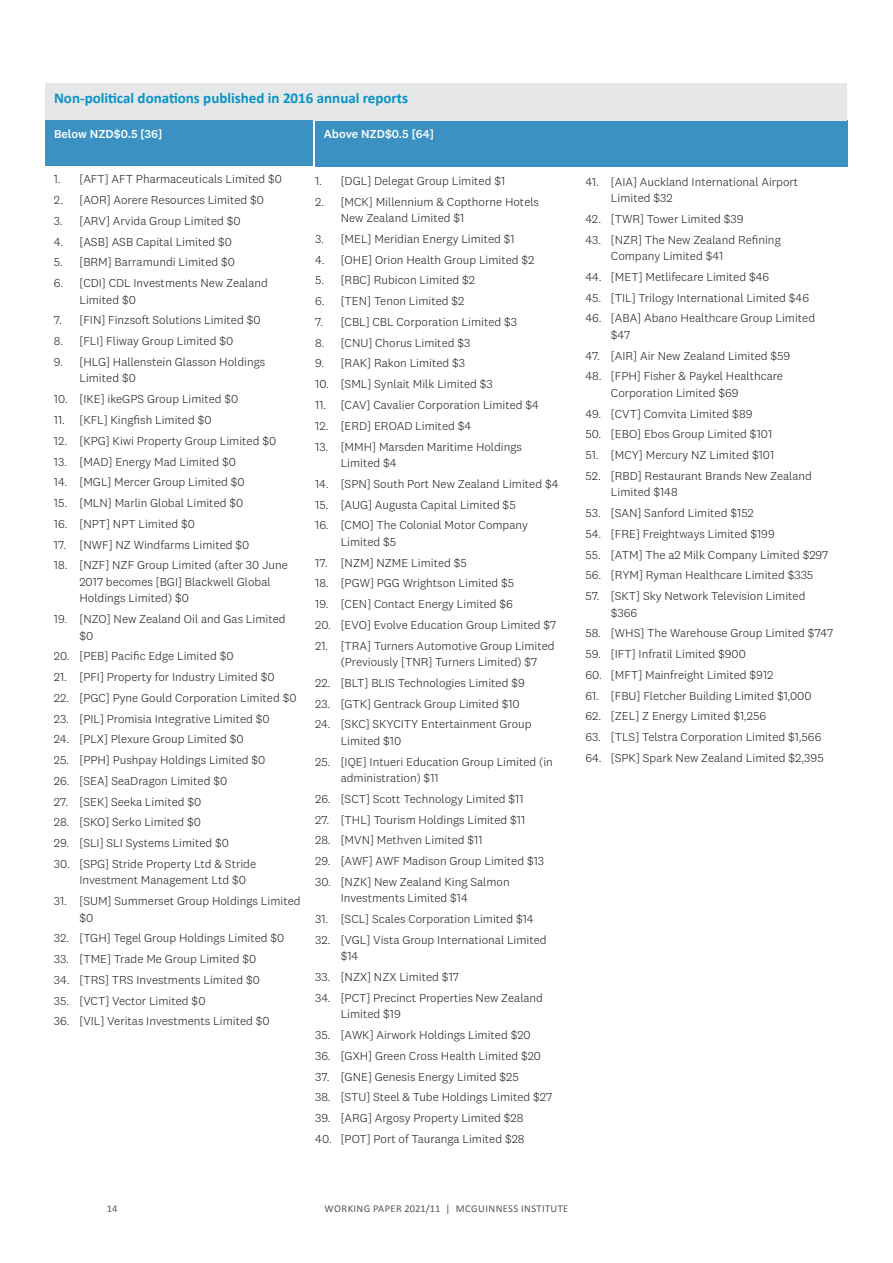
<style>
.page{position:relative;width:893px;height:1263px;background:#fff}
.page>*{position:absolute;margin:0;border:0;box-sizing:border-box;transform-origin:0 0}
.t1{font:700 15px "Calibri";color:#0792c5}
.t2{font:300 12px/16.5px "National 2";color:#231f20}
.t3{font:500 12px "National 2";color:#fff}
.t4{font:10.5px "Calibri";letter-spacing:.04em;color:#57585a}
</style>
<div class="page">
<div style="left:315px;top:120px;width:532px;height:46px;background:#3b92c2"></div>
<div style="left:46px;top:83px;width:801px;height:38px;background:#e6e7e9"></div>
<hr style="left:304px;top:120px;width:1px;height:87px;background:#fff">
<div style="left:46px;top:121px;width:267px;height:45px;background:#3b92c2"></div>
<p class="t1" style="left:54px;top:87px;width:356px">Non-political donations published in 2016 annual reports</p>
<p class="t3" style="left:54px;top:127px;width:110px">Below NZD$0.5 [36]</p>
<p class="t3" style="left:324px;top:126px;width:112px">Above NZD$0.5 [64]</p>
<p class="t2" style="left:54px;top:171px;width:230px">1. [AFT] AFT Pharmaceuticals Limited $0</p>
<p class="t2" style="left:54px;top:192px;width:212px">2. [AOR] Aorere Resources Limited $0</p>
<p class="t2" style="left:54px;top:212px;width:188px">3. [ARV] Arvida Group Limited $0</p>
<p class="t2" style="left:54px;top:233px;width:180px">4. [ASB] ASB Capital Limited $0</p>
<p class="t2" style="left:54px;top:254px;width:183px">5. [BRM] Barramundi Limited $0</p>
<p class="t2" style="left:79px;top:275px;width:190px;text-indent:-26px">6. [CDI] CDL Investments New Zealand<br>Limited $0</p>
<p class="t2" style="left:54px;top:312px;width:208px">7. [FIN] Finzsoft Solutions Limited $0</p>
<p class="t2" style="left:54px;top:333px;width:181px">8. [FLI] Fliway Group Limited $0</p>
<p class="t2" style="left:79px;top:353px;width:187px;text-indent:-26px">9. [HLG] Hallenstein Glasson Holdings<br>Limited $0</p>
<p class="t2" style="left:54px;top:391px;width:186px">10. [IKE] ikeGPS Group Limited $0</p>
<p class="t2" style="left:54px;top:411px;width:159px">11. [KFL] Kingfish Limited $0</p>
<p class="t2" style="left:54px;top:432px;width:224px">12. [KPG] Kiwi Property Group Limited $0</p>
<p class="t2" style="left:54px;top:453px;width:183px">13. [MAD] Energy Mad Limited $0</p>
<p class="t2" style="left:54px;top:474px;width:192px">14. [MGL] Mercer Group Limited $0</p>
<p class="t2" style="left:54px;top:495px;width:191px">15. [MLN] Marlin Global Limited $0</p>
<p class="t2" style="left:54px;top:515px;width:143px">16. [NPT] NPT Limited $0</p>
<p class="t2" style="left:54px;top:536px;width:197px">17. [NWF] NZ Windfarms Limited $0</p>
<p class="t2" style="left:79px;top:557px;width:210px;text-indent:-26px">18. [NZF] NZF Group Limited (after 30 June<br>2017 becomes [BGI] Blackwell Global<br>Holdings Limited) $0</p>
<p class="t2" style="left:79px;top:611px;width:208px;text-indent:-26px">19. [NZO] New Zealand Oil and Gas Limited $0</p>
<p class="t2" style="left:54px;top:648px;width:181px">20. [PEB] Pacific Edge Limited $0</p>
<p class="t2" style="left:54px;top:669px;width:222px">21. [PFI] Property for Industry Limited $0</p>
<p class="t2" style="left:54px;top:689px;width:244px">22. [PGC] Pyne Gould Corporation Limited $0</p>
<p class="t2" style="left:54px;top:710px;width:217px">23. [PIL] Promisia Integrative Limited $0</p>
<p class="t2" style="left:54px;top:731px;width:191px">24. [PLX] Plexure Group Limited $0</p>
<p class="t2" style="left:54px;top:752px;width:213px">25. [PPH] Pushpay Holdings Limited $0</p>
<p class="t2" style="left:54px;top:772px;width:175px">26. [SEA] SeaDragon Limited $0</p>
<p class="t2" style="left:54px;top:793px;width:149px">27. [SEK] Seeka Limited $0</p>
<p class="t2" style="left:54px;top:814px;width:148px">28. [SKO] Serko Limited $0</p>
<p class="t2" style="left:54px;top:835px;width:177px">29. [SLI] SLI Systems Limited $0</p>
<p class="t2" style="left:79px;top:855px;width:178px;text-indent:-26px">30. [SPG] Stride Property Ltd &amp; Stride<br>Investment Management Ltd $0</p>
<p class="t2" style="left:79px;top:893px;width:223px;text-indent:-26px">31. [SUM] Summerset Group Holdings Limited $0</p>
<p class="t2" style="left:54px;top:930px;width:232px">32. [TGH] Tegel Group Holdings Limited $0</p>
<p class="t2" style="left:54px;top:951px;width:204px">33. [TME] Trade Me Group Limited $0</p>
<p class="t2" style="left:54px;top:971px;width:207px">34. [TRS] TRS Investments Limited $0</p>
<p class="t2" style="left:54px;top:992px;width:153px">35. [VCT] Vector Limited $0</p>
<p class="t2" style="left:54px;top:1013px;width:217px">36. [VIL] Veritas Investments Limited $0</p>
<p class="t2" style="left:315px;top:172px;width:192px">1. [DGL] Delegat Group Limited $1</p>
<p class="t2" style="left:341px;top:193px;width:200px;text-indent:-26px">2. [MCK] Millennium &amp; Copthorne Hotels<br>New Zealand Limited $1</p>
<p class="t2" style="left:315px;top:230px;width:201px">3. [MEL] Meridian Energy Limited $1</p>
<p class="t2" style="left:315px;top:251px;width:221px">4. [OHE] Orion Health Group Limited $2</p>
<p class="t2" style="left:315px;top:272px;width:161px">5. [RBC] Rubicon Limited $2</p>
<p class="t2" style="left:315px;top:293px;width:151px">6. [TEN] Tenon Limited $2</p>
<p class="t2" style="left:315px;top:313px;width:203px">7. [CBL] CBL Corporation Limited $3</p>
<p class="t2" style="left:315px;top:334px;width:157px">8. [CNU] Chorus Limited $3</p>
<p class="t2" style="left:315px;top:355px;width:152px">9. [RAK] Rakon Limited $3</p>
<p class="t2" style="left:315px;top:376px;width:179px">10. [SML] Synlait Milk Limited $3</p>
<p class="t2" style="left:315px;top:396px;width:225px">11. [CAV] Cavalier Corporation Limited $4</p>
<p class="t2" style="left:315px;top:417px;width:158px">12. [ERD] EROAD Limited $4</p>
<p class="t2" style="left:341px;top:438px;width:183px;text-indent:-26px">13. [MMH] Marsden Maritime Holdings<br>Limited $4</p>
<p class="t2" style="left:315px;top:475px;width:245px">14. [SPN] South Port New Zealand Limited $4</p>
<p class="t2" style="left:315px;top:496px;width:202px">15. [AUG] Augusta Capital Limited $5</p>
<p class="t2" style="left:341px;top:517px;width:189px;text-indent:-26px">16. [CMO] The Colonial Motor Company<br>Limited $5</p>
<p class="t2" style="left:315px;top:554px;width:153px">17. [NZM] NZME Limited $5</p>
<p class="t2" style="left:315px;top:575px;width:201px">18. [PGW] PGG Wrightson Limited $5</p>
<p class="t2" style="left:315px;top:596px;width:199px">19. [CEN] Contact Energy Limited $6</p>
<p class="t2" style="left:315px;top:616px;width:243px">20. [EVO] Evolve Education Group Limited $7</p>
<p class="t2" style="left:341px;top:637px;width:216px;text-indent:-26px">21. [TRA] Turners Automotive Group Limited (Previously [TNR] Turners Limited) $7</p>
<p class="t2" style="left:315px;top:674px;width:211px">22. [BLT] BLIS Technologies Limited $9</p>
<p class="t2" style="left:315px;top:695px;width:206px">23. [GTK] Gentrack Group Limited $10</p>
<p class="t2" style="left:341px;top:716px;width:192px;text-indent:-26px">24. [SKC] SKYCITY Entertainment Group<br>Limited $10</p>
<p class="t2" style="left:341px;top:753px;width:214px;text-indent:-26px">25. [IQE] Intueri Education Group Limited (in administration) $11</p>
<p class="t2" style="left:315px;top:790px;width:210px">26. [SCT] Scott Technology Limited $11</p>
<p class="t2" style="left:315px;top:811px;width:212px">27. [THL] Tourism Holdings Limited $11</p>
<p class="t2" style="left:315px;top:832px;width:169px">28. [MVN] Methven Limited $11</p>
<p class="t2" style="left:315px;top:853px;width:231px">29. [AWF] AWF Madison Group Limited $13</p>
<p class="t2" style="left:341px;top:873px;width:170px;text-indent:-26px">30. [NZK] New Zealand King Salmon<br>Investments Limited $14</p>
<p class="t2" style="left:315px;top:911px;width:220px">31. [SCL] Scales Corporation Limited $14</p>
<p class="t2" style="left:341px;top:931px;width:208px;text-indent:-26px">32. [VGL] Vista Group International Limited $14</p>
<p class="t2" style="left:315px;top:969px;width:145px">33. [NZX] NZX Limited $17</p>
<p class="t2" style="left:341px;top:989px;width:204px;text-indent:-26px">34. [PCT] Precinct Properties New Zealand<br>Limited $19</p>
<p class="t2" style="left:315px;top:1027px;width:217px">35. [AWK] Airwork Holdings Limited $20</p>
<p class="t2" style="left:315px;top:1047px;width:227px">36. [GXH] Green Cross Health Limited $20</p>
<p class="t2" style="left:315px;top:1068px;width:205px">37. [GNE] Genesis Energy Limited $25</p>
<p class="t2" style="left:315px;top:1089px;width:238px">38. [STU] Steel &amp; Tube Holdings Limited $27</p>
<p class="t2" style="left:315px;top:1110px;width:210px">39. [ARG] Argosy Property Limited $28</p>
<p class="t2" style="left:315px;top:1130px;width:211px">40. [POT] Port of Tauranga Limited $28</p>
<p class="t2" style="left:611px;top:173px;width:189px;text-indent:-26px">41. [AIA] Auckland International Airport<br>Limited $32</p>
<p class="t2" style="left:585px;top:210px;width:160px">42. [TWR] Tower Limited $39</p>
<p class="t2" style="left:611px;top:231px;width:171px;text-indent:-26px">43. [NZR] The New Zealand Refining<br>Company Limited $41</p>
<p class="t2" style="left:585px;top:268px;width:185px">44. [MET] Metlifecare Limited $46</p>
<p class="t2" style="left:585px;top:289px;width:225px">45. [TIL] Trilogy International Limited $46</p>
<p class="t2" style="left:611px;top:310px;width:206px;text-indent:-26px">46. [ABA] Abano Healthcare Group Limited $47</p>
<p class="t2" style="left:585px;top:347px;width:206px">47. [AIR] Air New Zealand Limited $59</p>
<p class="t2" style="left:611px;top:368px;width:174px;text-indent:-26px">48. [FPH] Fisher &amp; Paykel Healthcare<br>Corporation Limited $69</p>
<p class="t2" style="left:585px;top:405px;width:169px">49. [CVT] Comvita Limited $89</p>
<p class="t2" style="left:585px;top:426px;width:188px">50. [EBO] Ebos Group Limited $101</p>
<p class="t2" style="left:585px;top:447px;width:190px">51. [MCY] Mercury NZ Limited $101</p>
<p class="t2" style="left:611px;top:467px;width:203px;text-indent:-26px">52. [RBD] Restaurant Brands New Zealand<br>Limited $148</p>
<p class="t2" style="left:585px;top:505px;width:170px">53. [SAN] Sanford Limited $152</p>
<p class="t2" style="left:585px;top:525px;width:191px">54. [FRE] Freightways Limited $199</p>
<p class="t2" style="left:585px;top:546px;width:244px">55. [ATM] The a2 Milk Company Limited $297</p>
<p class="t2" style="left:585px;top:567px;width:229px">56. [RYM] Ryman Healthcare Limited $335</p>
<p class="t2" style="left:611px;top:588px;width:196px;text-indent:-26px">57. [SKT] Sky Network Television Limited $366</p>
<p class="t2" style="left:585px;top:625px;width:249px">58. [WHS] The Warehouse Group Limited $747</p>
<p class="t2" style="left:585px;top:646px;width:162px">59. [IFT] Infratil Limited $900</p>
<p class="t2" style="left:585px;top:666px;width:189px">60. [MFT] Mainfreight Limited $912</p>
<p class="t2" style="left:585px;top:687px;width:228px">61. [FBU] Fletcher Building Limited $1,000</p>
<p class="t2" style="left:585px;top:708px;width:182px">62. [ZEL] Z Energy Limited $1,256</p>
<p class="t2" style="left:585px;top:729px;width:238px">63. [TLS] Telstra Corporation Limited $1,566</p>
<p class="t2" style="left:585px;top:749px;width:240px">64. [SPK] Spark New Zealand Limited $2,395</p>
<p class="t4" style="left:107px;top:1201px;width:12px">14</p>
<p class="t4" style="left:325px;top:1201px;width:245px">WORKING PAPER 2021/11 | MCGUINNESS INSTITUTE</p>
</div>
